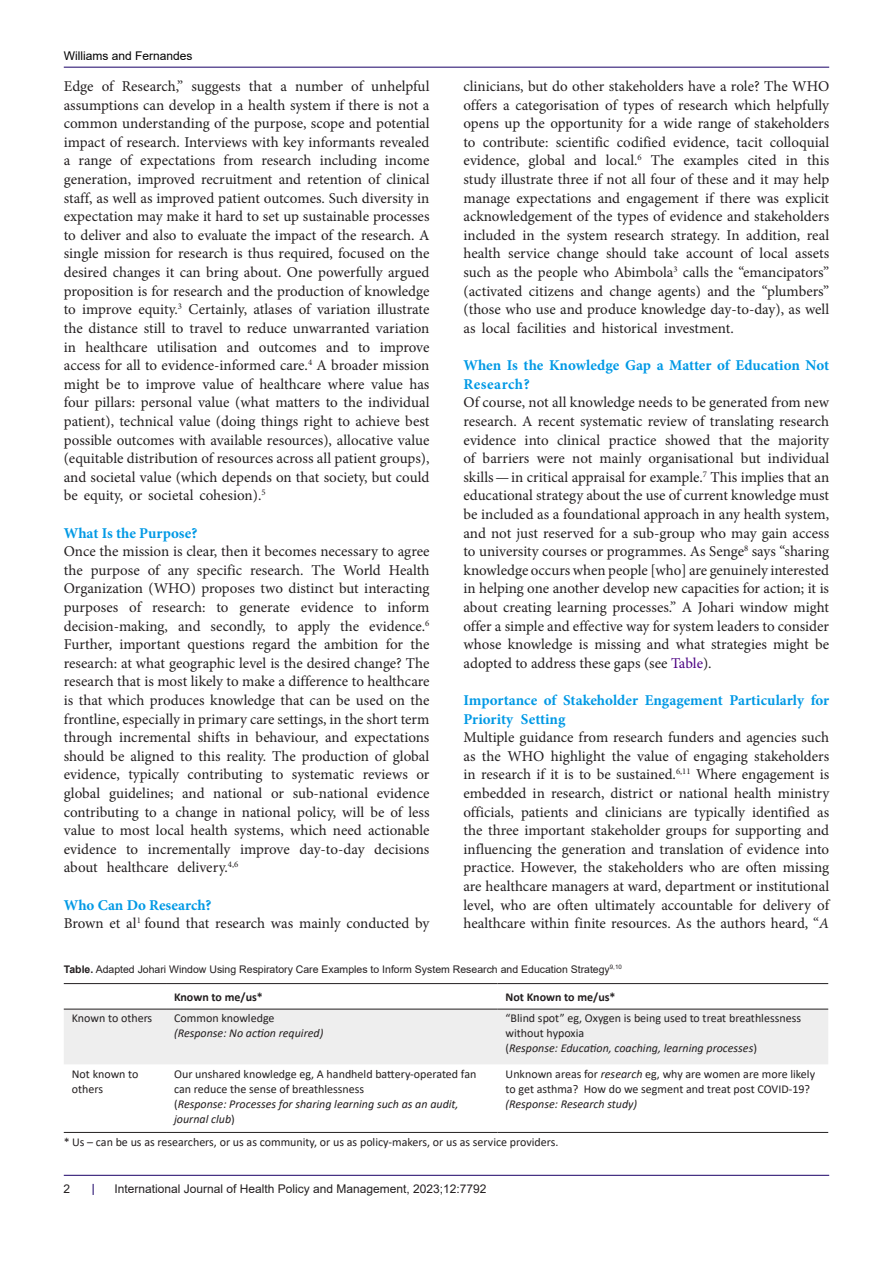
<style>
.page{position:relative;width:893px;height:1263px;background:#fff}
.page>*{position:absolute;margin:0;border:0;box-sizing:border-box;transform-origin:0 0}
.Default{font:15px/18.6px "Minion Pro";color:#231f20;text-align:justify}
.t1{font:700 15px/18.6px "Minion Pro";color:#0099e5}
.t2{font:12px/15px "Calibri";color:#231f20}
.t3{font:italic 12px/15px "Calibri";color:#231f20}
.t4{font:12px "Arial";color:#231f20}
.t5{font:700 12px "Calibri";color:#231f20}
.t6{font:12px "Arial";color:#000001}
.t7{font:10.5px "Arial";color:#231f20}
.s1{color:#4b0082}
.s2{font-style:italic}
.s3{font-weight:700}
.s4{font-style:normal}
</style>
<div class="page">
<hr style="left:64px;top:1175px;width:765px;height:1px;background:#190066">
<hr style="left:64px;top:67px;width:765px;height:1px;background:#190066">
<div style="left:64px;top:1010px;width:764px;height:54px;background:#eee"></div>
<hr style="left:64px;top:983px;width:102px;height:1px;background:#231f20">
<hr style="left:166px;top:983px;width:331px;height:1px;background:#231f20">
<hr style="left:497px;top:983px;width:331px;height:1px;background:#231f20">
<hr style="left:64px;top:1009px;width:102px;height:1px;background:#231f20">
<hr style="left:166px;top:1009px;width:331px;height:1px;background:#231f20">
<hr style="left:497px;top:1009px;width:331px;height:1px;background:#231f20">
<hr style="left:64px;top:1132px;width:102px;height:1px;background:#231f20">
<hr style="left:166px;top:1132px;width:331px;height:1px;background:#231f20">
<hr style="left:497px;top:1132px;width:331px;height:1px;background:#231f20">
<p class="t6" style="left:64px;top:48px;width:130px">Williams and Fernandes</p>
<p class="Default" style="left:64px;top:77px;width:367px">Edge of Research,” suggests that a number of unhelpful assumptions can develop in a health system if there is not a common understanding of the purpose, scope and potential impact of research. Interviews with key informants revealed a range of expectations from research including income generation, improved recruitment and retention of clinical staff, as well as improved patient outcomes. Such diversity in expectation may make it hard to set up sustainable processes to deliver and also to evaluate the impact of the research. A single mission for research is thus required, focused on the desired changes it can bring about. One powerfully argued proposition is for research and the production of knowledge to improve equity.<sup>3</sup> Certainly, atlases of variation illustrate the distance still to travel to reduce unwarranted variation in healthcare utilisation and outcomes and to improve access for all to evidence-informed care.<sup>4</sup> A broader mission might be to improve value of healthcare where value has four pillars: personal value (what matters to the individual patient), technical value (doing things right to achieve best possible outcomes with available resources), allocative value (equitable distribution of resources across all patient groups), and societal value (which depends on that society, but could be equity, or societal cohesion).<sup>5</sup></p>
<p class="t1" style="left:64px;top:523px;width:135px">What Is the Purpose?</p>
<p class="Default" style="left:64px;top:542px;width:367px">Once the mission is clear, then it becomes necessary to agree the purpose of any specific research. The World Health Organization (WHO) proposes two distinct but interacting purposes of research: to generate evidence to inform decision-making, and secondly, to apply the evidence.<sup>6<br></sup>Further, important questions regard the ambition for the research: at what geographic level is the desired change? The research that is most likely to make a difference to healthcare is that which produces knowledge that can be used on the frontline, especially in primary care settings, in the short term through incremental shifts in behaviour, and expectations should be aligned to this reality. The production of global evidence, typically contributing to systematic reviews or global guidelines; and national or sub-national evidence contributing to a change in national policy, will be of less value to most local health systems, which need actionable evidence to incrementally improve day-to-day decisions about healthcare delivery.<sup>4,6</sup></p>
<p class="t1" style="left:64px;top:895px;width:149px">Who Can Do Research?</p>
<p class="Default" style="left:64px;top:914px;width:367px">Brown et al<sup>1</sup> found that research was mainly conducted by</p>
<p class="Default" style="left:463px;top:77px;width:367px">clinicians, but do other stakeholders have a role? The WHO offers a categorisation of types of research which helpfully opens up the opportunity for a wide range of stakeholders to contribute: scientific codified evidence, tacit colloquial evidence, global and local.<sup>6</sup> The examples cited in this study illustrate three if not all four of these and it may help manage expectations and engagement if there was explicit acknowledgement of the types of evidence and stakeholders included in the system research strategy. In addition, real health service change should take account of local assets such as the people who Abimbola<sup>3</sup> calls the “emancipators” (activated citizens and change agents) and the “plumbers” (those who use and produce knowledge day-to-day), as well as local facilities and historical investment.</p>
<p class="t1" style="left:463px;top:356px;width:367px">When Is the Knowledge Gap a Matter of Education Not<br>Research?</p>
<p class="Default" style="left:463px;top:393px;width:367px">Of course, not all knowledge needs to be generated from new research. A recent systematic review of translating research evidence into clinical practice showed that the majority of barriers were not mainly organisational but individual skills—in critical appraisal for example.<sup>7</sup> This implies that an educational strategy about the use of current knowledge must be included as a foundational approach in any health system, and not just reserved for a sub-group who may gain access to university courses or programmes. As Senge<sup>8</sup> says “sharing knowledge occurs when people [who] are genuinely interested in helping one another develop new capacities for action; it is about creating learning processes.” A Johari window might offer a simple and effective way for system leaders to consider whose knowledge is missing and what strategies might be adopted to address these gaps (see <span class="s1">Table</span>).</p>
<p class="t1" style="left:463px;top:691px;width:367px">Importance of Stakeholder Engagement Particularly for<br>Priority Setting</p>
<p class="Default" style="left:463px;top:728px;width:367px">Multiple guidance from research funders and agencies such as the WHO highlight the value of engaging stakeholders in research if it is to be sustained.<sup>6,11</sup> Where engagement is embedded in research, district or national health ministry officials, patients and clinicians are typically identified as the three important stakeholder groups for supporting and influencing the generation and translation of evidence into practice. However, the stakeholders who are often missing are healthcare managers at ward, department or institutional level, who are often ultimately accountable for delivery of healthcare within finite resources. As the authors heard, “<span class="s2">A</span></p>
<p class="t7" style="left:64px;top:962px;width:559px"><span class="s3">Table.</span> Adapted Johari Window Using Respiratory Care Examples to Inform System Research and Education Strategy<sup>9,10</sup></p>
<p class="t5" style="left:174px;top:988px;width:90px">Known to me/us*</p>
<p class="t5" style="left:506px;top:988px;width:111px">Not Known to me/us*</p>
<p class="t2" style="left:72px;top:1010px;width:82px">Known to others</p>
<p class="t2" style="left:174px;top:1010px;width:102px">Common knowledge</p>
<p class="t3" style="left:174px;top:1025px;width:151px">(Response: No action required)</p>
<p class="t2" style="left:506px;top:1010px;width:297px">“Blind spot” eg, Oxygen is being used to treat breathlessness without hypoxia</p>
<p class="t3" style="left:506px;top:1040px;width:253px"><span class="s4">(</span>Response: Education, coaching, learning processes<span class="s4">)</span></p>
<p class="t2" style="left:506px;top:1066px;width:311px">Unknown areas for <span class="s2">research</span> eg, why are women are more likely to get asthma? How do we segment and treat post COVID-19?</p>
<p class="t3" style="left:506px;top:1096px;width:133px">(Response: Research study)</p>
<p class="t2" style="left:64px;top:1134px;width:496px">* Us – can be us as researchers, or us as community, or us as policy-makers, or us as service providers.</p>
<p class="t2" style="left:72px;top:1066px;width:68px">Not known to others</p>
<p class="t2" style="left:174px;top:1066px;width:304px">Our unshared knowledge eg, A handheld battery-operated fan can reduce the sense of breathlessness</p>
<p class="t3" style="left:174px;top:1096px;width:286px"><span class="s4">(</span>Response: Processes for sharing learning such as an audit, journal club<span class="s4">)</span></p>
<p class="t4" style="left:64px;top:1180px;width:8px">2</p>
<p class="t4" style="left:114px;top:1180px;width:374px">International Journal of Health Policy and Management, 2023;12:7792</p>
</div>
